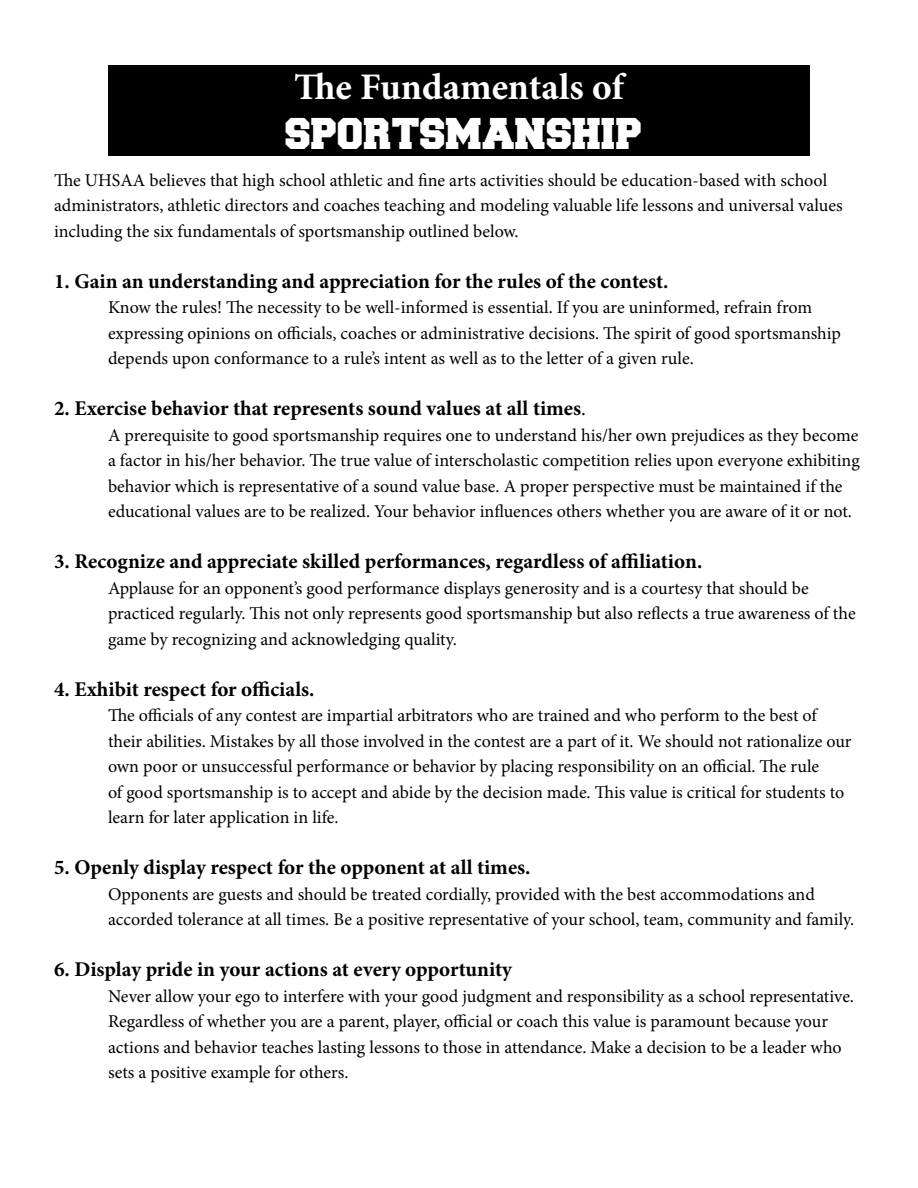
<style>
.page{position:relative;width:918px;height:1188px;background:#fff}
.page>*{position:absolute;margin:0;border:0;box-sizing:border-box;transform-origin:0 0}
.t1{font:700 37.5px "Minion Pro";color:#fff}
.t2{font:37.5px "Freshman";color:#fff}
.t3{font:700 21px "Minion Pro";color:#000}
.t4{font:18px/25.5px "Minion Pro";color:#000}
.s1{font-weight:400}
</style>
<div class="page">
<div style="left:108px;top:65px;width:702px;height:91px;background:#000"></div>
<h1 class="t1" style="left:294px;top:60px;width:331px">The Fundamentals of</h1>
<h1 class="t2" style="left:286px;top:117px;width:359px">SPORTSMANSHIP</h1>
<p class="t4" style="left:54px;top:167px;width:790px">The UHSAA believes that high school athletic and fine arts activities should be education-based with school administrators, athletic directors and coaches teaching and modeling valuable life lessons and universal values including the six fundamentals of sportsmanship outlined below.</p>
<p class="t3" style="left:54px;top:266px;width:616px">1. Gain an understanding and appreciation for the rules of the contest.</p>
<p class="t4" style="left:108px;top:295px;width:734px">Know the rules! The necessity to be well-informed is essential. If you are uninformed, refrain from expressing opinions on officials, coaches or administrative decisions. The spirit of good sportsmanship depends upon conformance to a rule’s intent as well as to the letter of a given rule.</p>
<p class="t3" style="left:54px;top:394px;width:533px">2. Exercise behavior that represents sound values at all times<span class="s1">.</span></p>
<p class="t4" style="left:108px;top:422px;width:753px">A prerequisite to good sportsmanship requires one to understand his/her own prejudices as they become a factor in his/her behavior. The true value of interscholastic competition relies upon everyone exhibiting behavior which is representative of a sound value base. A proper perspective must be maintained if the educational values are to be realized. Your behavior influences others whether you are aware of it or not.</p>
<p class="t3" style="left:54px;top:547px;width:650px">3. Recognize and appreciate skilled performances, regardless of affiliation.</p>
<p class="t4" style="left:108px;top:575px;width:749px">Applause for an opponent’s good performance displays generosity and is a courtesy that should be practiced regularly. This not only represents good sportsmanship but also reflects a true awareness of the game by recognizing and acknowledging quality.</p>
<p class="t3" style="left:54px;top:674px;width:262px">4. Exhibit respect for officials.</p>
<p class="t4" style="left:108px;top:703px;width:745px">The officials of any contest are impartial arbitrators who are trained and who perform to the best of their abilities. Mistakes by all those involved in the contest are a part of it. We should not rationalize our own poor or unsuccessful performance or behavior by placing responsibility on an official. The rule<br>of good sportsmanship is to accept and abide by the decision made. This value is critical for students to learn for later application in life.</p>
<p class="t3" style="left:54px;top:853px;width:478px">5. Openly display respect for the opponent at all times.</p>
<p class="t4" style="left:108px;top:881px;width:748px">Opponents are guests and should be treated cordially, provided with the best accommodations and accorded tolerance at all times. Be a positive representative of your school, team, community and family.</p>
<p class="t3" style="left:54px;top:955px;width:459px">6. Display pride in your actions at every opportunity</p>
<p class="t4" style="left:108px;top:983px;width:748px">Never allow your ego to interfere with your good judgment and responsibility as a school representative.<br>Regardless of whether you are a parent, player, official or coach this value is paramount because your actions and behavior teaches lasting lessons to those in attendance. Make a decision to be a leader who sets a positive example for others.</p>
</div>
